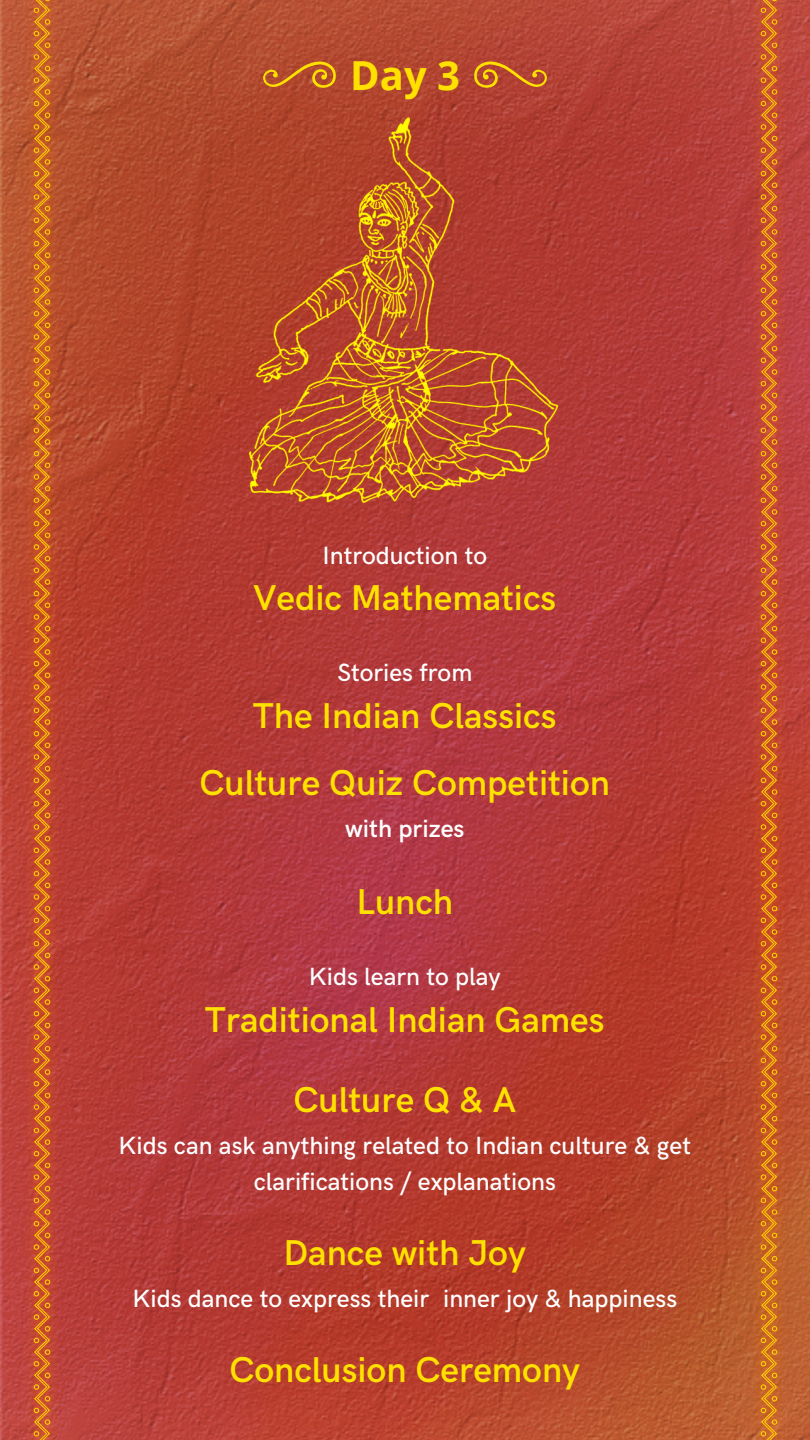
<style>
.page{position:relative;width:810px;height:1440px;background:#fff}
.page>*{position:absolute;margin:0;border:0;box-sizing:border-box;transform-origin:0 0}
.t1{font:700 40px "Open Sans";color:#ffe100}
.t2{font:600 36px "HK Grotesk";color:#ffe100}
.t3{font:500 25px/36px "HK Grotesk";color:#fff;text-align:center}
.t4{font:600 25px "HK Grotesk";color:#fff}
</style>
<div class="page">
<img style="left:0;top:0;width:810px;height:1440px">
<img style="left:19px;top:0;width:45px;height:1440px">
<img style="left:746px;top:0;width:45px;height:1440px">
<svg style="left:474px;top:61px;width:73px;height:28px;background:#c26428"></svg>
<svg style="left:263px;top:61px;width:73px;height:28px;background:#c16924"></svg>
<img style="left:250px;top:118px;width:310px;height:384px">
<p class="t1" style="left:350px;top:47px;width:111px">Day 3</p>
<p class="t3" style="left:323px;top:538px;width:166px">Introduction to</p>
<p class="t2" style="left:253px;top:578px;width:305px">Vedic Mathematics</p>
<p class="t3" style="left:337px;top:656px;width:136px">Stories from</p>
<p class="t2" style="left:253px;top:695px;width:305px">The Indian Classics</p>
<p class="t2" style="left:199px;top:762px;width:412px">Culture Quiz Competition</p>
<p class="t4" style="left:345px;top:814px;width:121px">with prizes</p>
<p class="t2" style="left:356px;top:882px;width:98px">Lunch</p>
<p class="t3" style="left:309px;top:960px;width:193px">Kids learn to play</p>
<p class="t2" style="left:205px;top:999px;width:401px">Traditional Indian Games</p>
<p class="t2" style="left:293px;top:1079px;width:224px">Culture Q &amp; A</p>
<p class="t3" style="left:119px;top:1128px;width:574px">Kids can ask anything related to Indian culture &amp; get clarifications / explanations</p>
<p class="t2" style="left:284px;top:1233px;width:244px">Dance with Joy</p>
<p class="t3" style="left:133px;top:1281px;width:546px">Kids dance to express their inner joy &amp; happiness</p>
<p class="t2" style="left:229px;top:1350px;width:352px">Conclusion Ceremony</p>
</div>
